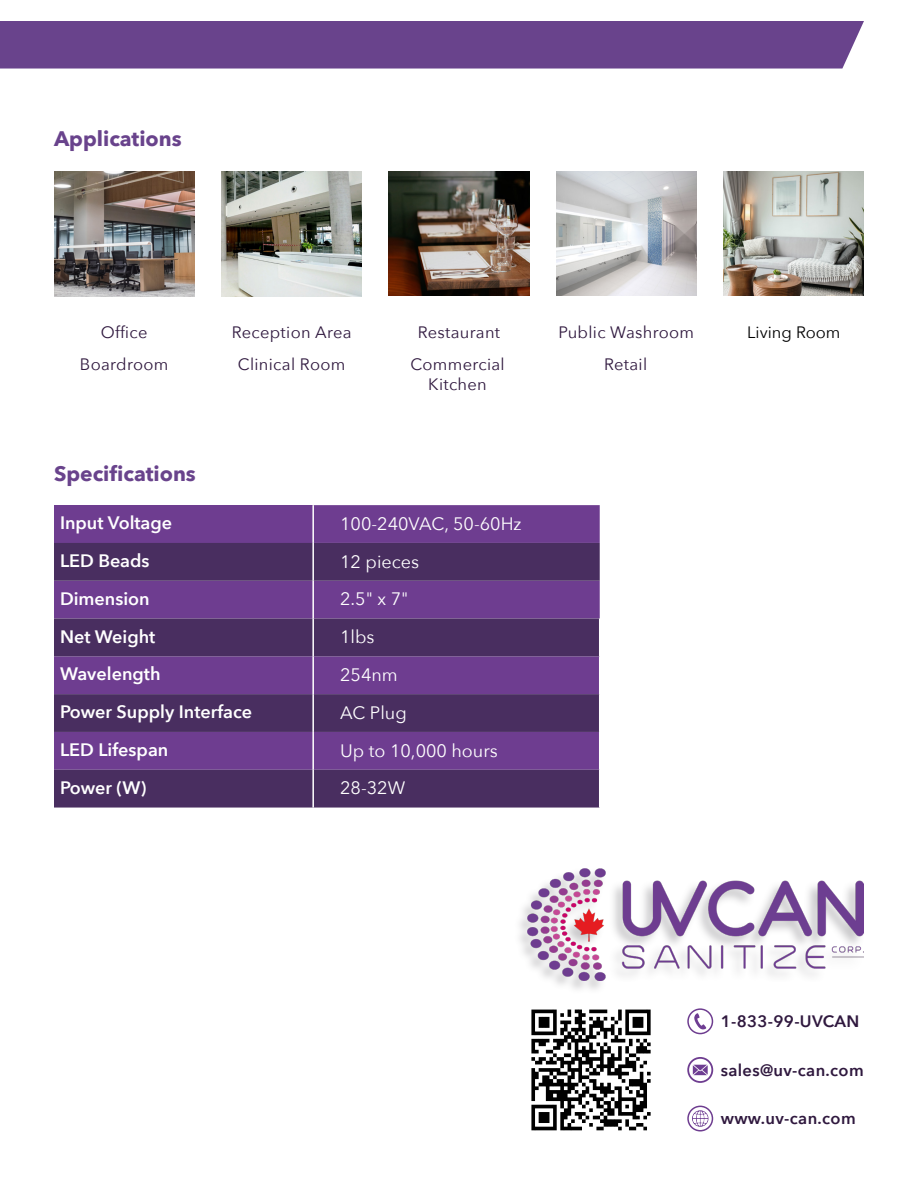
<style>
.page{position:relative;width:918px;height:1188px;background:#fff}
.page>*{position:absolute;margin:0;border:0;box-sizing:border-box;transform-origin:0 0}
.t1{font:700 21px "Avenir Next";color:#69438c}
.t2{font:600 18px "Avenir Next";color:#fff}
.t3{font:18px "Avenir Next";color:#fff}
.t4{font:16.5px "Avenir Next";letter-spacing:.02em;color:#2f183e}
.t5{font:600 16.5px "Avenir Next";letter-spacing:.02em;color:#2f183e}
.t6{font:16.5px "Avenir Next";color:#000}
</style>
<div class="page">
<div style="left:0;top:21px;width:864px;height:48px;background:#69438c"></div>
<div style="left:513px;top:868px;width:352px;height:127px;background:#79777c;opacity:.4"></div>
<img style="left:528px;top:869px;width:336px;height:111px">
<div style="left:54px;top:505px;width:546px;height:114px;background:#6e3d90"></div>
<div style="left:54px;top:543px;width:546px;height:38px;background:#492e60"></div>
<svg style="left:54px;top:619px;width:545px;height:189px;background:#583573"></svg>
<hr style="left:312px;top:505px;width:2px;height:38px;background:#fff">
<hr style="left:312px;top:543px;width:2px;height:38px;background:#fff">
<hr style="left:312px;top:581px;width:2px;height:38px;background:#fff">
<hr style="left:312px;top:619px;width:2px;height:37px;background:#fff">
<hr style="left:312px;top:656px;width:2px;height:38px;background:#fff">
<hr style="left:312px;top:694px;width:2px;height:38px;background:#fff">
<hr style="left:312px;top:732px;width:2px;height:38px;background:#fff">
<hr style="left:312px;top:770px;width:2px;height:38px;background:#fff">
<div style="left:687px;top:1008px;width:26px;height:26px;border:2px solid #6e3d90;border-radius:50%"></div>
<div style="left:687px;top:1057px;width:26px;height:26px;border:2px solid #6e3d90;border-radius:50%"></div>
<div style="left:687px;top:1106px;width:26px;height:26px;border:2px solid #6e3d90;border-radius:50%"></div>
<svg style="left:694px;top:1013px;width:12px;height:16px"></svg>
<svg style="left:692px;top:1110px;width:16px;height:17px"></svg>
<svg style="left:692px;top:1064px;width:16px;height:12px"></svg>
<svg style="left:531px;top:1010px;width:120px;height:120px"></svg>
<img style="left:54px;top:172px;width:140px;height:124px">
<img style="left:221px;top:172px;width:141px;height:124px">
<img style="left:556px;top:171px;width:141px;height:124px">
<img style="left:389px;top:172px;width:140px;height:123px">
<img style="left:724px;top:172px;width:140px;height:123px">
<p class="t1" style="left:54px;top:121px;width:129px">Applications</p>
<p class="t4" style="left:101px;top:319px;width:48px">Office</p>
<p class="t4" style="left:232px;top:319px;width:121px">Reception Area</p>
<p class="t4" style="left:418px;top:319px;width:84px">Restaurant</p>
<p class="t4" style="left:559px;top:319px;width:137px">Public Washroom</p>
<p class="t4" style="left:80px;top:351px;width:90px">Boardroom</p>
<p class="t4" style="left:238px;top:351px;width:109px">Clinical Room</p>
<p class="t4" style="left:410px;top:351px;width:96px">Commercial</p>
<p class="t4" style="left:428px;top:370px;width:60px">Kitchen</p>
<p class="t4" style="left:604px;top:350px;width:45px">Retail</p>
<p class="t1" style="left:54px;top:455px;width:143px">Specifications</p>
<p class="t2" style="left:60px;top:507px;width:114px">Input Voltage</p>
<p class="t3" style="left:340px;top:508px;width:183px">100-240VAC, 50-60Hz</p>
<p class="t2" style="left:60px;top:545px;width:91px">LED Beads</p>
<p class="t3" style="left:340px;top:546px;width:80px">12 pieces</p>
<p class="t2" style="left:60px;top:583px;width:91px">Dimension</p>
<p class="t3" style="left:340px;top:584px;width:70px">2.5" x 7"</p>
<p class="t2" style="left:60px;top:621px;width:97px">Net Weight</p>
<p class="t3" style="left:340px;top:622px;width:36px">1lbs</p>
<p class="t2" style="left:60px;top:659px;width:102px">Wavelength</p>
<p class="t3" style="left:340px;top:660px;width:59px">254nm</p>
<p class="t2" style="left:60px;top:696px;width:194px">Power Supply Interface</p>
<p class="t3" style="left:340px;top:697px;width:68px">AC Plug</p>
<p class="t2" style="left:60px;top:734px;width:110px">LED Lifespan</p>
<p class="t3" style="left:340px;top:735px;width:159px">Up to 10,000 hours</p>
<p class="t2" style="left:60px;top:772px;width:88px">Power (W)</p>
<p class="t3" style="left:340px;top:773px;width:67px">28-32W</p>
<p class="t6" style="left:747px;top:319px;width:95px">Living Room</p>
<p class="t5" style="left:721px;top:1007px;width:140px">1-833-99-UVCAN</p>
<p class="t5" style="left:721px;top:1056px;width:144px">sales@uv-can.com</p>
<p class="t5" style="left:721px;top:1104px;width:136px">www.uv-can.com</p>
</div>
